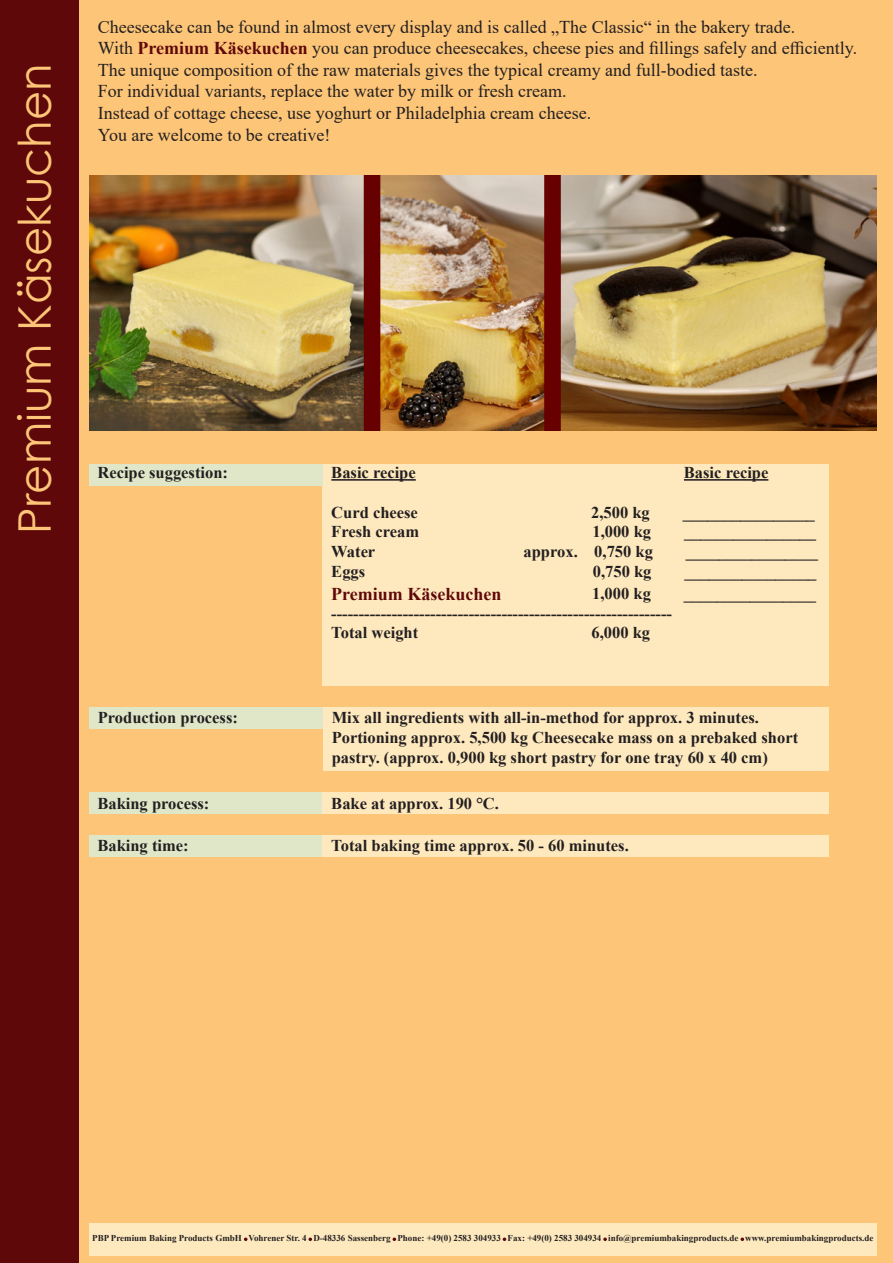
<style>
.page{position:relative;width:893px;height:1263px;background:#fff}
.page>*{position:absolute;margin:0;border:0;box-sizing:border-box;transform-origin:0 0}
.t1{font:45px "Century Gothic";color:#fdc577}
.t2{font:18px/21.6px "Times New Roman";color:#231f20}
.t3{font:700 18px "Times New Roman";color:#5f080a}
.t4{font:700 16.5px "Times New Roman";color:#231f20}
.t5{font:700 9px "Times New Roman";color:#231f20}
.s1{font-weight:700;color:#5f080a}
</style>
<div class="page">
<div style="left:79px;top:0;width:814px;height:1263px;background:#fdc577"></div>
<div style="left:89px;top:707px;width:234px;height:22px;background:#e0e7c8"></div>
<div style="left:89px;top:836px;width:234px;height:21px;background:#e0e7c8"></div>
<div style="left:323px;top:707px;width:506px;height:64px;background:#fee9be"></div>
<div style="left:323px;top:836px;width:506px;height:21px;background:#fee9be"></div>
<div style="left:0;top:0;width:79px;height:1263px;background:#5f080a"></div>
<img style="left:90px;top:175px;width:786px;height:255px">
<div style="left:89px;top:1223px;width:787px;height:32px;background:#fee9be"></div>
<svg style="left:244px;top:1237px;width:4px;height:4px"></svg>
<svg style="left:308px;top:1237px;width:4px;height:4px"></svg>
<svg style="left:393px;top:1237px;width:3px;height:4px"></svg>
<svg style="left:503px;top:1237px;width:3px;height:4px"></svg>
<svg style="left:603px;top:1237px;width:4px;height:4px"></svg>
<svg style="left:740px;top:1237px;width:4px;height:4px"></svg>
<div style="left:323px;top:464px;width:506px;height:222px;background:#fee9be"></div>
<hr style="left:331px;top:479px;width:85px;height:2px;background:#231f20">
<hr style="left:684px;top:479px;width:84px;height:2px;background:#231f20">
<div style="left:89px;top:464px;width:234px;height:21px;background:#e0e7c8"></div>
<div style="left:89px;top:793px;width:234px;height:21px;background:#e0e7c8"></div>
<div style="left:323px;top:793px;width:506px;height:21px;background:#fee9be"></div>
<p class="t1" style="left:3px;top:534px;width:471px;rotate:-90deg">Premium Käsekuchen</p>
<p class="t2" style="left:98px;top:15px;width:761px">Cheesecake can be found in almost every display and is called „The Classic“ in the bakery trade.<br>With <span class="s1">Premium Käsekuchen</span> you can produce cheesecakes, cheese pies and fillings safely and efficiently.</p>
<p class="t2" style="left:98px;top:58px;width:661px">The unique composition of the raw materials gives the typical creamy and full-bodied taste.</p>
<p class="t2" style="left:98px;top:80px;width:470px">For individual variants, replace the water by milk or fresh cream.</p>
<p class="t2" style="left:98px;top:102px;width:495px">Instead of cottage cheese, use yoghurt or Philadelphia cream cheese.</p>
<p class="t2" style="left:98px;top:123px;width:234px">You are welcome to be creative!</p>
<p class="t4" style="left:97px;top:461px;width:132px">Recipe suggestion:</p>
<p class="t4" style="left:98px;top:705px;width:142px">Production process:</p>
<p class="t4" style="left:331px;top:461px;width:86px">Basic recipe</p>
<p class="t4" style="left:684px;top:461px;width:86px">Basic recipe</p>
<p class="t4" style="left:331px;top:500px;width:88px">Curd cheese</p>
<p class="t4" style="left:591px;top:500px;width:60px">2,500 kg</p>
<p class="t4" style="left:683px;top:500px;width:134px">________________</p>
<p class="t4" style="left:331px;top:520px;width:89px">Fresh cream</p>
<p class="t4" style="left:592px;top:520px;width:60px">1,000 kg</p>
<p class="t4" style="left:684px;top:520px;width:133px">________________</p>
<p class="t4" style="left:331px;top:540px;width:45px">Water</p>
<p class="t4" style="left:523px;top:540px;width:131px">approx. 0,750 kg</p>
<p class="t4" style="left:686px;top:540px;width:134px">________________</p>
<p class="t4" style="left:331px;top:560px;width:35px">Eggs</p>
<p class="t4" style="left:593px;top:560px;width:60px">0,750 kg</p>
<p class="t4" style="left:684px;top:560px;width:134px">________________</p>
<p class="t3" style="left:331px;top:581px;width:172px">Premium Käsekuchen</p>
<p class="t4" style="left:592px;top:581px;width:60px">1,000 kg</p>
<p class="t4" style="left:684px;top:581px;width:133px">________________</p>
<p class="t4" style="left:331px;top:601px;width:342px">--------------------------------------------------------------</p>
<p class="t4" style="left:331px;top:621px;width:88px">Total weight</p>
<p class="t4" style="left:591px;top:621px;width:60px">6,000 kg</p>
<p class="t4" style="left:332px;top:705px;width:429px">Mix all ingredients with all-in-method for approx. 3 minutes.</p>
<p class="t4" style="left:332px;top:725px;width:468px">Portioning approx. 5,500 kg Cheesecake mass on a prebaked short</p>
<p class="t4" style="left:332px;top:745px;width:438px">pastry. (approx. 0,900 kg short pastry for one tray 60 x 40 cm)</p>
<p class="t4" style="left:97px;top:791px;width:114px">Baking process:</p>
<p class="t4" style="left:331px;top:791px;width:169px">Bake at approx. 190 °C.</p>
<p class="t4" style="left:97px;top:834px;width:93px">Baking time:</p>
<p class="t4" style="left:331px;top:834px;width:299px">Total baking time approx. 50 - 60 minutes.</p>
<p class="t5" style="left:92px;top:1231px;width:783px">PBP Premium Baking Products GmbH Vohrener Str. 4 D-48336 Sassenberg Phone: +49(0) 2583 304933 Fax: +49(0) 2583 304934 info@premiumbakingproducts.de www.premiumbakingproducts.de</p>
</div>
